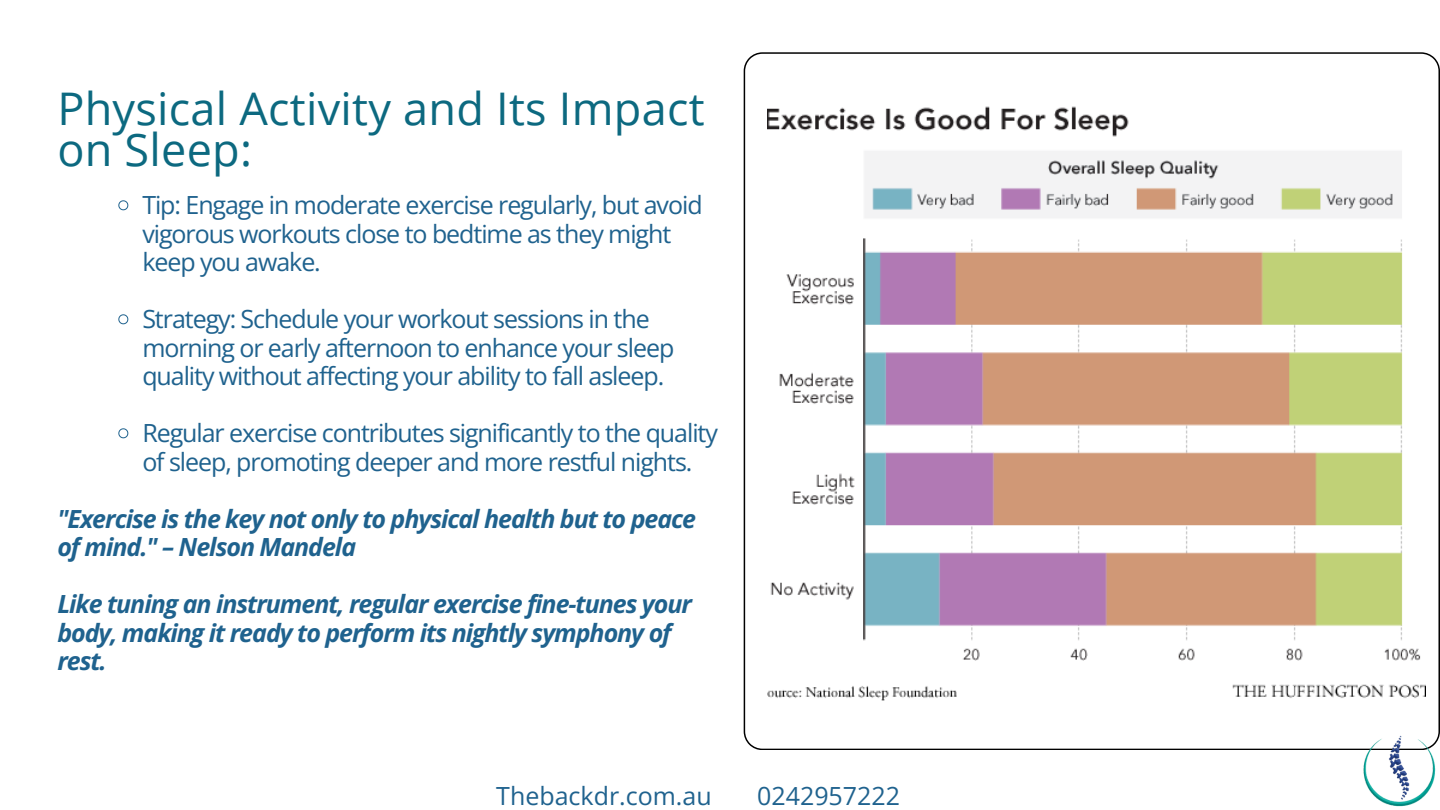
<style>
.page{position:relative;width:1440px;height:810px;background:#fff}
.page>*{position:absolute;margin:0;border:0;box-sizing:border-box;transform-origin:0 0}
.t1{font:45px/40.5px "Open Sans";letter-spacing:.005em;color:#0c6980}
.t2{font:25px/28.5px "Open Sans";letter-spacing:-.04em;color:#1f628e}
.t3{font:italic 700 25px/28.5px "Open Sans";letter-spacing:-.04em;color:#1f628e}
.t4{font:25px "Open Sans";color:#1f628e}
</style>
<div class="page">
<svg style="left:744px;top:52px;width:696px;height:698px"></svg>
<img style="left:767px;top:99px;width:659px;height:605px">
<svg style="left:118px;top:200px;width:11px;height:11px"></svg>
<svg style="left:118px;top:314px;width:11px;height:11px"></svg>
<svg style="left:118px;top:428px;width:11px;height:11px"></svg>
<img style="left:1359px;top:730px;width:80px;height:77px">
<h1 class="t1" style="left:57px;top:88px;width:649px">Physical Activity and Its Impact on Sleep:</h1>
<p class="t2" style="left:142px;top:190px;width:562px">Tip: Engage in moderate exercise regularly, but avoid vigorous workouts close to bedtime as they might keep you awake.</p>
<p class="t2" style="left:142px;top:304px;width:533px">Strategy: Schedule your workout sessions in the morning or early afternoon to enhance your sleep quality without affecting your ability to fall asleep.</p>
<p class="t2" style="left:142px;top:418px;width:577px">Regular exercise contributes significantly to the quality of sleep, promoting deeper and more restful nights.</p>
<h2 class="t3" style="left:57px;top:504px;width:640px">"Exercise is the key not only to physical health but to peace of mind." – Nelson Mandela</h2>
<h2 class="t3" style="left:57px;top:589px;width:636px">Like tuning an instrument, regular exercise fine-tunes your body, making it ready to perform its nightly symphony of rest.</h2>
<p class="t4" style="left:496px;top:778px;width:217px">Thebackdr.com.au</p>
<p class="t4" style="left:757px;top:778px;width:144px">0242957222</p>
</div>
